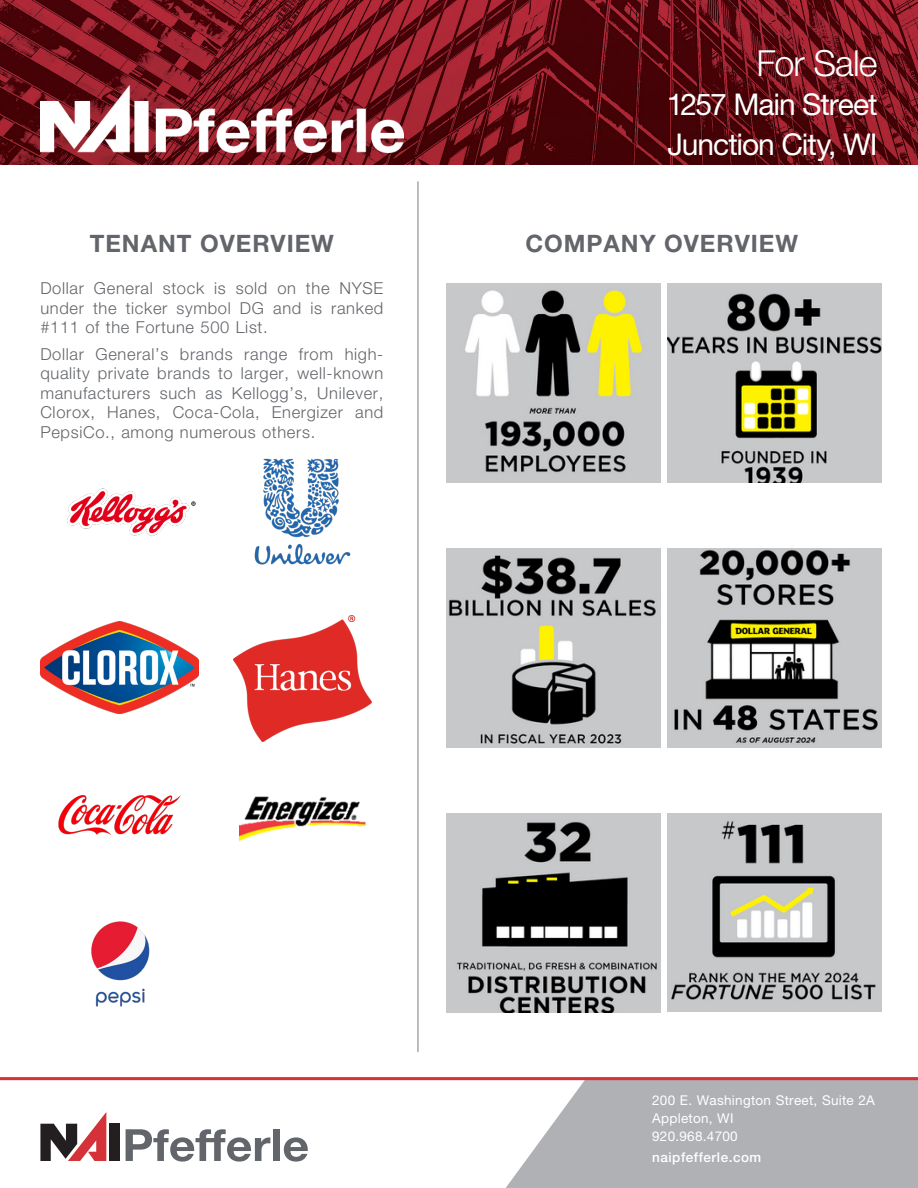
<style>
.page{position:relative;width:918px;height:1188px;background:#fff}
.page>*{position:absolute;margin:0;border:0;box-sizing:border-box;transform-origin:0 0}
.t1{font:300 36px "Helvetica Neue LT Std";letter-spacing:-.025em;color:#fff}
.t2{font:30px/39.5px "Helvetica Neue LT Std";letter-spacing:-.035em;color:#fff}
.t3{font:700 24px "Helvetica Neue LT Std";letter-spacing:.04em;color:#62656a}
.Subhead{font:300 16.5px/19.5px "Helvetica Neue LT Std";letter-spacing:.04em;color:#62656a;text-align:justify}
.t4{font:13.5px "Helvetica Neue LT Std";letter-spacing:.02em;color:#fff}
.t5{font:500 13.5px "Helvetica Neue LT Std";letter-spacing:.04em;color:#fff}
</style>
<div class="page">
<div style="left:0;top:1078px;width:918px;height:110px;background:#b0b1b5"></div>
<svg style="left:0;top:1080px;width:586px;height:108px;background:#f8f7f8"></svg>
<hr style="left:0;top:1077px;width:918px;height:3px;background:#d43238">
<div style="left:110px;top:1124px;width:10px;height:37px;background:#231f20"></div>
<svg style="left:40px;top:1112px;width:66px;height:49px;background:#b18889"></svg>
<svg style="left:126px;top:1129px;width:144px;height:33px;background:#b8b9bb"></svg>
<div style="left:273px;top:1129px;width:7px;height:32px;background:#62656a"></div>
<svg style="left:284px;top:1137px;width:24px;height:25px"></svg>
<img style="left:0;top:0;width:918px;height:165px">
<img style="left:40px;top:86px;width:363px;height:67px">
<img style="left:67px;top:488px;width:129px;height:48px">
<img style="left:58px;top:795px;width:123px;height:40px">
<img style="left:240px;top:796px;width:125px;height:45px">
<img style="left:91px;top:921px;width:59px;height:86px">
<img style="left:254px;top:458px;width:97px;height:107px">
<img style="left:233px;top:616px;width:139px;height:126px">
<img style="left:40px;top:621px;width:159px;height:93px">
<img style="left:446px;top:284px;width:214px;height:199px">
<img style="left:667px;top:549px;width:214px;height:199px">
<img style="left:667px;top:284px;width:214px;height:199px">
<img style="left:447px;top:814px;width:214px;height:199px">
<img style="left:446px;top:549px;width:214px;height:199px">
<img style="left:667px;top:814px;width:214px;height:197px">
<hr style="left:417px;top:181px;width:2px;height:871px;background:#62656a">
<p class="t3" style="left:90px;top:229px;width:246px">TENANT OVERVIEW</p>
<p class="Subhead" style="left:40px;top:279px;width:345px">Dollar General stock is sold on the NYSE under the ticker symbol DG and is ranked #111 of the Fortune 500 List.</p>
<p class="Subhead" style="left:40px;top:344px;width:345px">Dollar General’s brands range from high&shy;quality private brands to larger, well-known manufacturers such as Kellogg’s, Unilever, Clorox, Hanes, Coca-Cola, Energizer and PepsiCo., among numerous others.</p>
<p class="t1" style="left:756px;top:41px;width:123px">For Sale</p>
<p class="t2" style="left:667px;top:85px;width:212px">1257 Main Street<br>Junction City, WI</p>
<p class="t3" style="left:525px;top:229px;width:274px">COMPANY OVERVIEW</p>
<p class="t4" style="left:652px;top:1092px;width:224px">200 E. Washington Street, Suite 2A</p>
<p class="t4" style="left:652px;top:1110px;width:83px">Appleton, WI</p>
<p class="t4" style="left:652px;top:1128px;width:87px">920.968.4700</p>
<p class="t5" style="left:652px;top:1149px;width:111px">naipfefferle.com</p>
</div>
